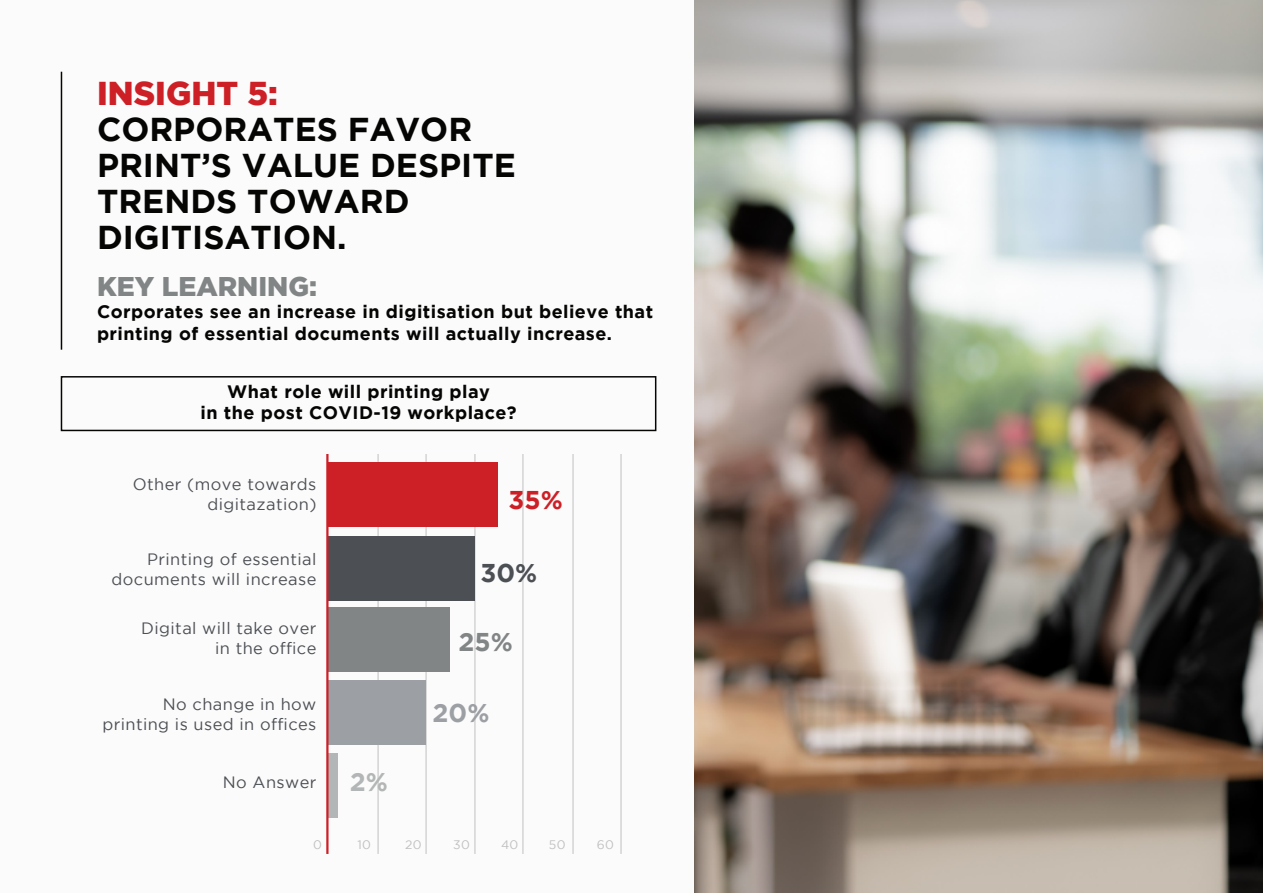
<style>
.page{position:relative;width:1263px;height:893px;background:#fff}
.page>*{position:absolute;margin:0;border:0;box-sizing:border-box;transform-origin:0 0}
.t1{font:700 33px/36px "Gotham";color:#050504}
.t2{font:900 33px "Gotham";color:#cd2026}
.t3{font:900 27px "Gotham";color:#828586}
.t4{font:700 25.65px "Gotham";color:#828586}
.t5{font:700 25.65px "Gotham";color:#9c9fa3}
.t6{font:700 25.65px "Gotham";color:#4c4f54}
.t7{font:700 25.65px "Gotham";color:#cd2026}
.t8{font:700 25.65px "Gotham";color:#b3b6b6}
.t9{font:700 18px/21.6px "Gotham";letter-spacing:.025em;color:#050504}
.t10{font:16.35px/19.6px "Gotham";letter-spacing:.025em;color:#4c4f54;text-align:right}
.t11{font:12.3px "Gotham";letter-spacing:.025em;color:#c0c0c0}
</style>
<div class="page">
<img style="left:694px;top:0;width:569px;height:893px">
<div style="left:0;top:0;width:693px;height:893px;background:#fbfbfb"></div>
<hr style="left:61px;top:72px;width:1px;height:278px;background:#050504">
<div style="left:61px;top:376px;width:595px;height:55px;border:2px solid #050504"></div>
<hr style="left:378px;top:454px;width:1px;height:400px;background:#c0c0c0">
<hr style="left:426px;top:454px;width:1px;height:400px;background:#c0c0c0">
<hr style="left:475px;top:454px;width:1px;height:400px;background:#c0c0c0">
<hr style="left:523px;top:454px;width:1px;height:400px;background:#c0c0c0">
<hr style="left:573px;top:454px;width:1px;height:400px;background:#c0c0c0">
<hr style="left:621px;top:454px;width:1px;height:400px;background:#c0c0c0">
<div style="left:327px;top:607px;width:123px;height:65px;background:#828586"></div>
<div style="left:327px;top:753px;width:11px;height:65px;background:#b3b6b6"></div>
<div style="left:327px;top:680px;width:99px;height:65px;background:#9c9fa3"></div>
<div style="left:327px;top:536px;width:148px;height:65px;background:#4c4f54"></div>
<div style="left:327px;top:462px;width:171px;height:65px;background:#cd2026"></div>
<hr style="left:326px;top:454px;width:2px;height:400px;background:#cc2026">
<h1 class="t2" style="left:97px;top:74px;width:182px">INSIGHT 5:</h1>
<h1 class="t1" style="left:97px;top:110px;width:420px">CORPORATES FAVOR<br>PRINT’S VALUE DESPITE<br>TRENDS TOWARD<br>DIGITISATION.</h1>
<h2 class="t3" style="left:97px;top:271px;width:222px">KEY LEARNING:</h2>
<p class="t9" style="left:97px;top:300px;width:558px">Corporates see an increase in digitisation but believe that printing of essential documents will actually increase.</p>
<p class="t9" style="left:200px;top:380px;width:318px;text-align:center">What role will printing play<br>in the post COVID-19 workplace?</p>
<p class="t10" style="left:133px;top:474px;width:185px">Other (move towards digitazation)</p>
<h3 class="t7" style="left:509px;top:485px;width:56px">35%</h3>
<p class="t10" style="left:112px;top:549px;width:206px">Printing of essential documents will increase</p>
<h3 class="t6" style="left:481px;top:558px;width:58px">30%</h3>
<p class="t10" style="left:141px;top:618px;width:177px">Digital will take over in the office</p>
<h3 class="t4" style="left:459px;top:627px;width:56px">25%</h3>
<p class="t10" style="left:102px;top:694px;width:216px">No change in how printing is used in offices</p>
<h3 class="t5" style="left:433px;top:698px;width:58px">20%</h3>
<p class="t10" style="left:223px;top:772px;width:95px">No Answer</p>
<h3 class="t8" style="left:350px;top:767px;width:40px">2%</h3>
<p class="t11" style="left:313px;top:838px;width:10px">0</p>
<p class="t11" style="left:357px;top:838px;width:15px">10</p>
<p class="t11" style="left:405px;top:838px;width:18px">20</p>
<p class="t11" style="left:453px;top:838px;width:18px">30</p>
<p class="t11" style="left:501px;top:838px;width:19px">40</p>
<p class="t11" style="left:549px;top:838px;width:18px">50</p>
<p class="t11" style="left:597px;top:838px;width:19px">60</p>
</div>
